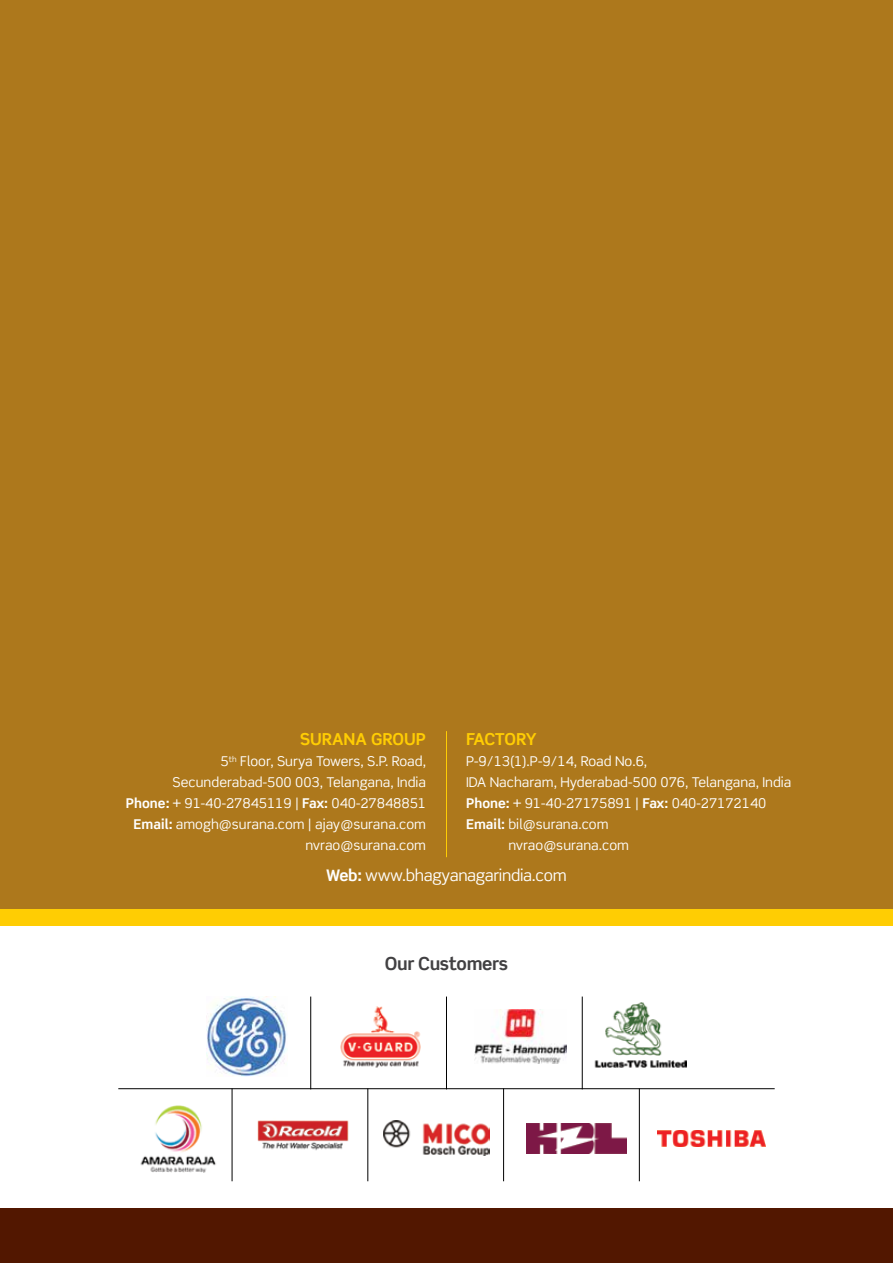
<style>
.page{position:relative;width:893px;height:1263px;background:#fff}
.page>*{position:absolute;margin:0;border:0;box-sizing:border-box;transform-origin:0 0}
.t1{font:700 18px "Scene Pro";letter-spacing:-.02em;color:#414042}
.t2{font:700 16.5px "Scene Pro";color:#ffcd03}
.t3{font:16.05px "Scene Pro";letter-spacing:-.02em;color:#fff}
.t4{font:13.5px/21px "Scene Pro";color:#fff;text-align:right}
.s1{font-weight:700}
</style>
<div class="page">
<div style="left:0;top:0;width:893px;height:910px;background:#ad781c"></div>
<div style="left:0;top:910px;width:893px;height:294px;background:#ffcd03"></div>
<div style="left:0;top:926px;width:893px;height:294px;background:#fff"></div>
<div style="left:0;top:1209px;width:893px;height:54px;background:#521700"></div>
<img style="left:206px;top:996px;width:81px;height:81px">
<img style="left:594px;top:1002px;width:93px;height:66px">
<img style="left:384px;top:1121px;width:105px;height:35px">
<img style="left:657px;top:1130px;width:109px;height:17px">
<img style="left:475px;top:1009px;width:92px;height:54px">
<hr style="left:232px;top:1088px;width:1px;height:93px;background:#000">
<hr style="left:118px;top:1088px;width:657px;height:1px;background:#000">
<hr style="left:367px;top:1088px;width:1px;height:93px;background:#000">
<hr style="left:503px;top:1088px;width:1px;height:93px;background:#000">
<hr style="left:639px;top:1088px;width:1px;height:93px;background:#000">
<hr style="left:446px;top:731px;width:1px;height:126px;background:#ffcd03">
<img style="left:140px;top:1105px;width:76px;height:68px">
<img style="left:257px;top:1120px;width:92px;height:31px">
<img style="left:340px;top:1006px;width:81px;height:62px">
<img style="left:526px;top:1123px;width:101px;height:30px">
<hr style="left:310px;top:996px;width:1px;height:93px;background:#000">
<hr style="left:446px;top:996px;width:1px;height:93px;background:#000">
<hr style="left:582px;top:996px;width:1px;height:93px;background:#000">
<p class="t2" style="left:300px;top:729px;width:128px">SURANA GROUP</p>
<p class="t4" style="left:126px;top:751px;width:302px">5<sup>th</sup> Floor, Surya Towers, S.P. Road, Secunderabad-500 003, Telangana, India <span class="s1">Phone:</span> + 91-40-27845119 | <span class="s1">Fax:</span> 040-27848851<br><span class="s1">Email:</span> amogh@surana.com | ajay@surana.com nvrao@surana.com</p>
<p class="t2" style="left:466px;top:729px;width:72px">Factory</p>
<p class="t4" style="left:466px;top:751px;width:183px">P-9/13(1).P-9/14, Road No.6,</p>
<p class="t4" style="left:466px;top:772px;width:327px">IDA Nacharam, Hyderabad-500 076, Telangana, India</p>
<p class="t4" style="left:466px;top:793px;width:302px"><span class="s1">Phone:</span> + 91-40-27175891 | <span class="s1">Fax:</span> 040-27172140</p>
<p class="t4" style="left:466px;top:814px;width:144px"><span class="s1">Email:</span> bil@surana.com</p>
<p class="t4" style="left:508px;top:835px;width:122px">nvrao@surana.com</p>
<p class="t3" style="left:326px;top:865px;width:242px"><span class="s1">Web:</span> www.bhagyanagarindia.com</p>
<h1 class="t1" style="left:385px;top:952px;width:125px">Our Customers</h1>
</div>
